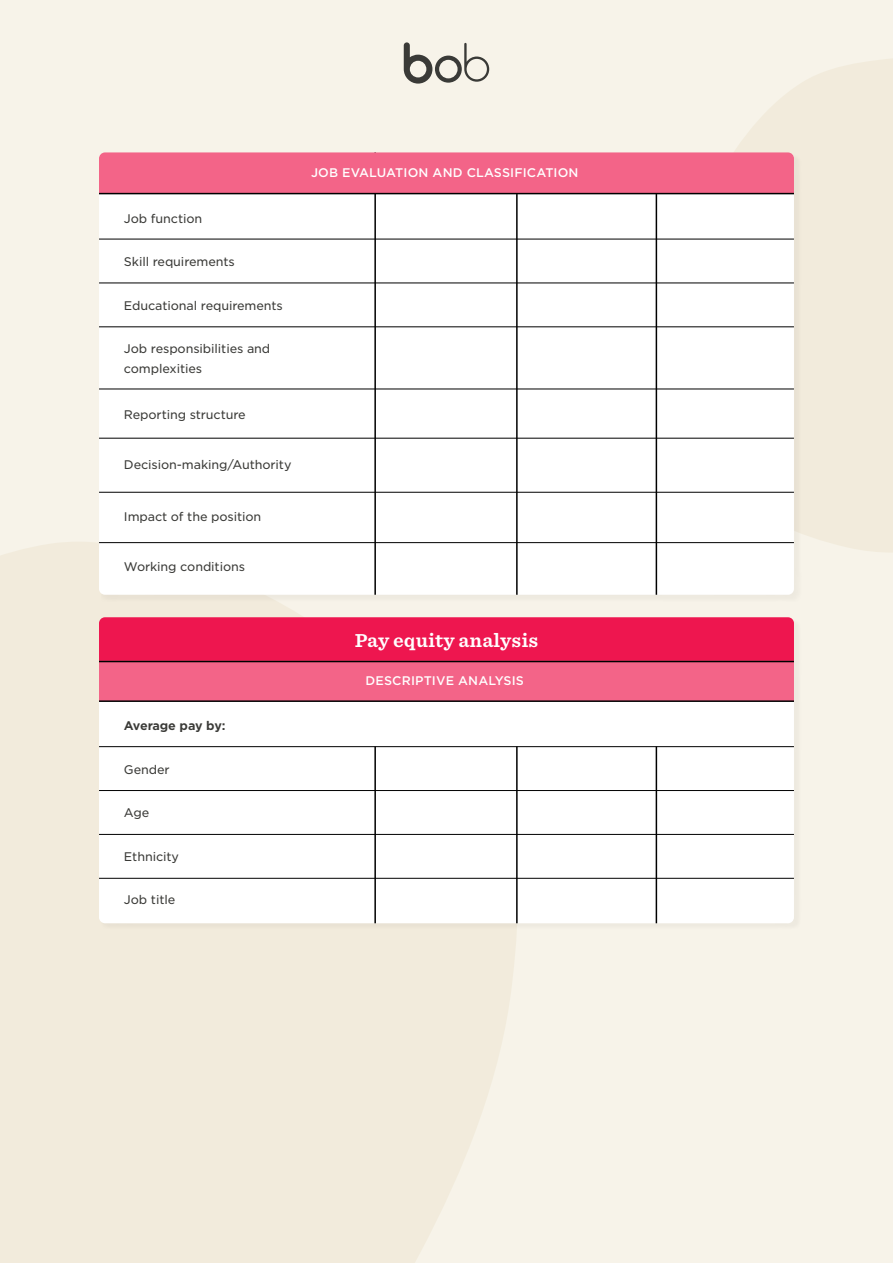
<style>
.page{position:relative;width:893px;height:1263px;background:#f7f3e9}
.page>*{position:absolute;margin:0;border:0;box-sizing:border-box;transform-origin:0 0}
.t1{font:700 18px "Sentinel S Sm";color:#fff}
.t2{font:12px/19.5px "Gotham S Sm";letter-spacing:-.01em;color:#3a3a37}
.t3{font:500 12px "Gotham S Sm";letter-spacing:.01em;color:#fff}
.t4{font:700 12px "Gotham S Sm";letter-spacing:-.03em;color:#3a3a37}
</style>
<div class="page">
<svg style="left:404px;top:42px;width:85px;height:42px"></svg>
<svg style="left:734px;top:59px;width:159px;height:493px;fill:#f2ebdc"></svg>
<svg style="left:0;top:542px;width:517px;height:721px;fill:#f2ebdc"></svg>
<div style="left:101px;top:154px;width:700px;height:447px;background:#ede7d8"></div>
<div style="left:99px;top:194px;width:695px;height:401px;background:#fff"></div>
<hr style="left:374px;top:152px;width:2px;height:443px;background:#000">
<svg style="left:99px;top:152px;width:695px;height:42px;background:#ec6285"></svg>
<hr style="left:99px;top:239px;width:695px;height:1px;background:#000">
<hr style="left:516px;top:194px;width:2px;height:401px;background:#000">
<hr style="left:656px;top:194px;width:1px;height:401px;background:#000">
<hr style="left:99px;top:283px;width:695px;height:1px;background:#000">
<hr style="left:99px;top:326px;width:695px;height:1px;background:#000">
<hr style="left:99px;top:389px;width:695px;height:1px;background:#000">
<hr style="left:99px;top:438px;width:695px;height:1px;background:#000">
<hr style="left:99px;top:492px;width:695px;height:1px;background:#000">
<hr style="left:99px;top:542px;width:695px;height:1px;background:#000">
<div style="left:101px;top:618px;width:700px;height:312px;background:#eeeae0"></div>
<div style="left:99px;top:702px;width:695px;height:221px;background:#fff"></div>
<hr style="left:374px;top:746px;width:2px;height:177px;background:#000">
<hr style="left:516px;top:746px;width:2px;height:177px;background:#000">
<hr style="left:656px;top:746px;width:1px;height:177px;background:#000">
<svg style="left:99px;top:617px;width:695px;height:85px;background:#e73966"></svg>
<hr style="left:99px;top:746px;width:695px;height:1px;background:#000">
<hr style="left:99px;top:790px;width:695px;height:1px;background:#000">
<hr style="left:99px;top:834px;width:695px;height:1px;background:#000">
<hr style="left:99px;top:878px;width:695px;height:1px;background:#000">
<p class="t2" style="left:124px;top:208px;width:80px">Job function</p>
<p class="t2" style="left:124px;top:252px;width:112px">Skill requirements</p>
<p class="t2" style="left:124px;top:295px;width:160px">Educational requirements</p>
<p class="t2" style="left:124px;top:339px;width:148px">Job responsibilities and complexities</p>
<p class="t2" style="left:124px;top:405px;width:123px">Reporting structure</p>
<p class="t2" style="left:124px;top:454px;width:169px">Decision-making/Authority</p>
<p class="t2" style="left:124px;top:507px;width:139px">Impact of the position</p>
<p class="t2" style="left:124px;top:556px;width:123px">Working conditions</p>
<p class="t3" style="left:311px;top:165px;width:269px">JOB EVALUATION AND CLASSIFICATION</p>
<p class="t4" style="left:124px;top:718px;width:103px">Average pay by:</p>
<p class="t2" style="left:124px;top:759px;width:47px">Gender</p>
<p class="t2" style="left:124px;top:803px;width:27px">Age</p>
<p class="t2" style="left:124px;top:846px;width:57px">Ethnicity</p>
<p class="t2" style="left:124px;top:890px;width:53px">Job title</p>
<p class="t1" style="left:355px;top:626px;width:185px">Pay equity analysis</p>
<p class="t3" style="left:366px;top:672px;width:160px">DESCRIPTIVE ANALYSIS</p>
</div>
